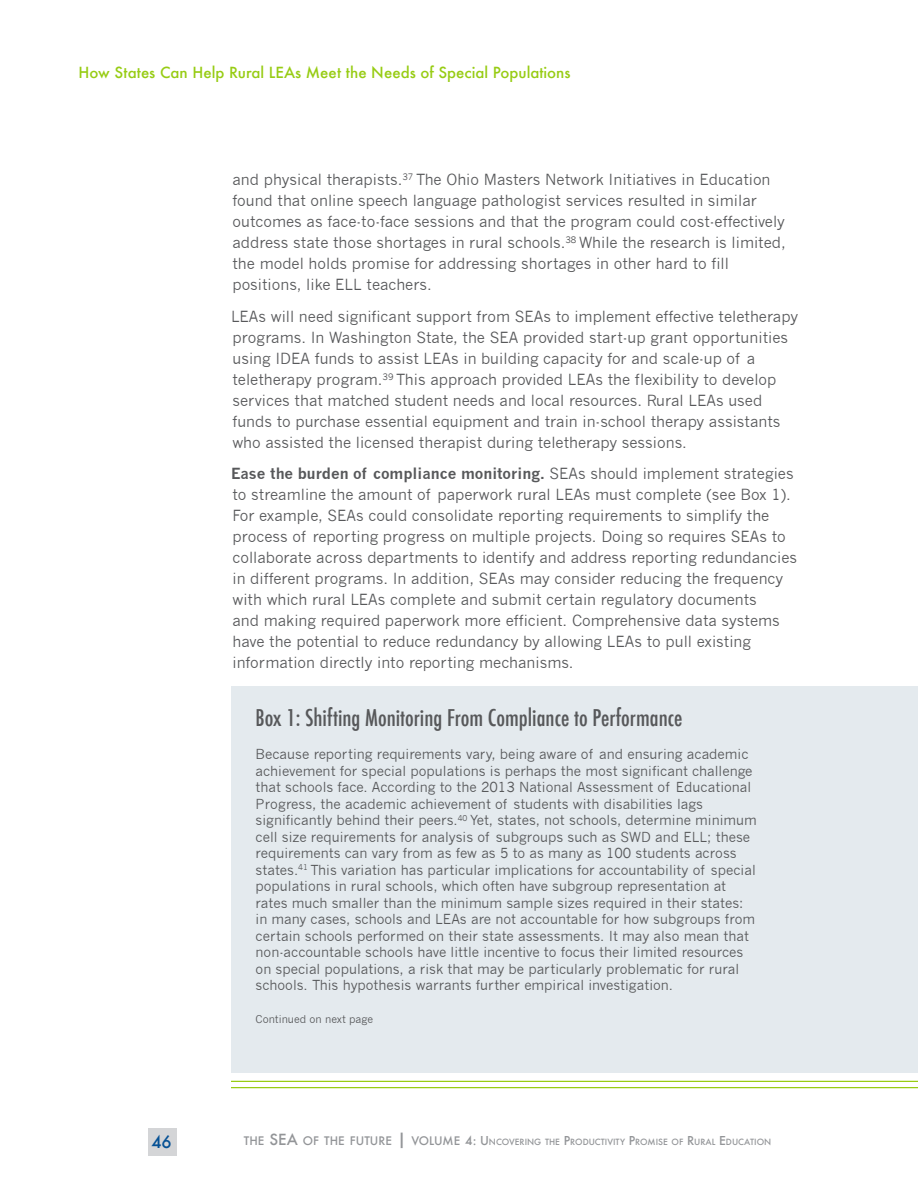
<style>
.page{position:relative;width:918px;height:1188px;background:#fff}
.page>*{position:absolute;margin:0;border:0;box-sizing:border-box;transform-origin:0 0}
.t1{font:500 condensed 22.5px "Futura";color:#57585a}
.t2{font:500 16.5px "Futura";color:#065195}
.Body_Text{font:15px/21px "News Gothic";color:#57585a}
.Essay_Title{font:500 15px "Futura";color:#97cc14}
.t3{font:13.5px/16.5px "News Gothic";color:#57585a}
.t4{font:10.5px "News Gothic";color:#57585a}
.t5{font:500 8.4px "Futura";color:#939598}
.s1{font-weight:700}
.s2{font-size:11.55px}
.s3{font-size:15px}
.s4{font-size:16.5px}
.s5{font-size:12px}
</style>
<div class="page">
<div style="left:148px;top:1129px;width:28px;height:27px;background:#d4d5d7"></div>
<div style="left:231px;top:687px;width:687px;height:386px;background:#e4eaee"></div>
<hr style="left:231px;top:1081px;width:687px;height:1px;background:#97cc14">
<hr style="left:231px;top:1087px;width:687px;height:1px;background:#97cc14">
<p class="Essay_Title" style="left:79px;top:62px;width:493px">How States Can Help Rural LEAs Meet the Needs of Special Populations</p>
<p class="Body_Text" style="left:232px;top:169px;width:555px">and physical therapists.<sup>37</sup> The Ohio Masters Network Initiatives in Education found that online speech language pathologist services resulted in similar outcomes as face-to-face sessions and that the program could cost-effectively address state those shortages in rural schools.<sup>38</sup> While the research is limited, the model holds promise for addressing shortages in other hard to fill positions, like ELL teachers.</p>
<p class="Body_Text" style="left:231px;top:306px;width:569px">LEAs will need significant support from SEAs to implement effective teletherapy programs. In Washington State, the SEA provided start-up grant opportunities using IDEA funds to assist LEAs in building capacity for and scale-up of a teletherapy program.<sup>39</sup> This approach provided LEAs the flexibility to develop services that matched student needs and local resources. Rural LEAs used funds to purchase essential equipment and train in-school therapy assistants who assisted the licensed therapist during teletherapy sessions.</p>
<p class="Body_Text" style="left:231px;top:463px;width:568px"><span class="s1">Ease the burden of compliance monitoring.</span> SEAs should implement strategies to streamline the amount of paperwork rural LEAs must complete (see Box 1).<br>For example, SEAs could consolidate reporting requirements to simplify the process of reporting progress on multiple projects. Doing so requires SEAs to collaborate across departments to identify and address reporting redundancies in different programs. In addition, SEAs may consider reducing the frequency with which rural LEAs complete and submit certain regulatory documents<br>and making required paperwork more efficient. Comprehensive data systems have the potential to reduce redundancy by allowing LEAs to pull existing information directly into reporting mechanisms.</p>
<p class="t1" style="left:256px;top:704px;width:428px">Box 1: Shifting Monitoring From Compliance to Performance</p>
<p class="t3" style="left:256px;top:746px;width:503px">Because reporting requirements vary, being aware of and ensuring academic achievement for special populations is perhaps the most significant challenge that schools face. According to the 2013 National Assessment of Educational Progress, the academic achievement of students with disabilities lags significantly behind their peers.<sup>40</sup> Yet, states, not schools, determine minimum cell size requirements for analysis of subgroups such as SWD and ELL; these requirements can vary from as few as 5 to as many as 100 students across states.<sup>41</sup> This variation has particular implications for accountability of special populations in rural schools, which often have subgroup representation at rates much smaller than the minimum sample sizes required in their states: in many cases, schools and LEAs are not accountable for how subgroups from certain schools performed on their state assessments. It may also mean that non-accountable schools have little incentive to focus their limited resources on special populations, a risk that may be particularly problematic for rural schools. This hypothesis warrants further empirical investigation.</p>
<p class="t4" style="left:256px;top:1013px;width:119px">Continued on next page</p>
<p class="t2" style="left:151px;top:1131px;width:22px">46</p>
<p class="t5" style="left:244px;top:1136px;width:529px"><span class="s2">THE</span> <span class="s3">SEA</span> <span class="s2">OF THE FUTURE</span> <span class="s4">|</span> <span class="s2">VOLUME</span> <span class="s5">4: U</span> NCOVERING THE <span class="s5">P</span>RODUCTIVITY <span class="s5">P</span>ROMISE OF <span class="s5">R</span>URAL <span class="s5">E</span> DUCATION</p>
</div>
